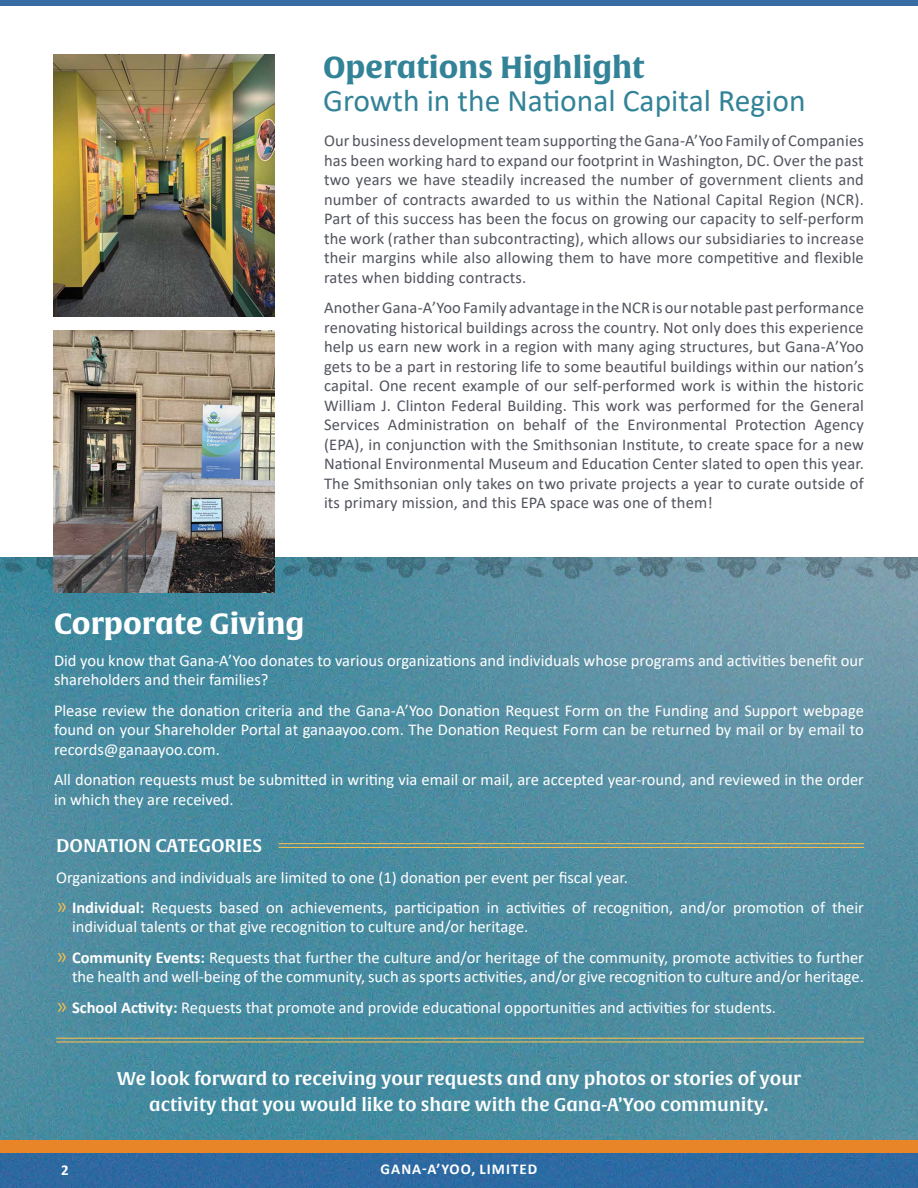
<style>
.page{position:relative;width:918px;height:1188px;background:#fff}
.page>*{position:absolute;margin:0;border:0;box-sizing:border-box;transform-origin:0 0}
.t1{font:31.5px "Calibri";color:#328398}
.t2{font:700 30px "Alverata Informal";color:#328398}
.t3{font:700 28.8px "Alverata Informal";color:#fff}
.t4{font:18px/25.5px "Alverata Informal Sb";color:#fff;text-align:center}
.t5{font:16.5px/19.5px "Calibri";letter-spacing:.01em;color:#52545e;text-align:justify}
.t6{font:16.5px/19.5px "Calibri";color:#fff}
.t7{font:700 15px "Calibri";letter-spacing:.07em;color:#fff}
.s1{font-weight:300;font-size:22.5px;color:#fec348}
.s2{font-weight:700}
</style>
<div class="page">
<img style="left:0;top:590px;width:918px;height:550px">
<div style="left:0;top:0;width:918px;height:6px;background:#376ba1"></div>
<img style="left:53px;top:54px;width:221px;height:262px">
<img style="left:53px;top:331px;width:221px;height:261px">
<img style="left:0;top:557px;width:592px;height:33px">
<img style="left:592px;top:557px;width:326px;height:33px">
<img style="left:0;top:1153px;width:918px;height:35px">
<div style="left:0;top:1140px;width:918px;height:13px;background:#e78528"></div>
<hr style="left:279px;top:843px;width:585px;height:1px;background:#fec348">
<hr style="left:279px;top:847px;width:585px;height:1px;background:#fec348">
<hr style="left:56px;top:1038px;width:808px;height:1px;background:#fec348">
<hr style="left:56px;top:1042px;width:808px;height:1px;background:#fec348">
<h2 class="t2" style="left:323px;top:48px;width:323px">Operations Highlight</h2>
<h1 class="t1" style="left:323px;top:78px;width:484px">Growth in the National Capital Region</h1>
<p class="t5" style="left:324px;top:131px;width:541px">Our business development team supporting the Gana-A’Yoo Family of Companies has been working hard to expand our footprint in Washington, DC. Over the past two years we have steadily increased the number of government clients and number of contracts awarded to us within the National Capital Region (NCR).<br>Part of this success has been the focus on growing our capacity to self-perform the work (rather than subcontracting), which allows our subsidiaries to increase their margins while also allowing them to have more competitive and flexible rates when bidding contracts.</p>
<p class="t5" style="left:324px;top:298px;width:541px">Another Gana-A’Yoo Family advantage in the NCR is our notable past performance renovating historical buildings across the country. Not only does this experience help us earn new work in a region with many aging structures, but Gana-A’Yoo gets to be a part in restoring life to some beautiful buildings within our nation’s capital. One recent example of our self-performed work is within the historic William J. Clinton Federal Building. This work was performed for the General Services Administration on behalf of the Environmental Protection Agency (EPA), in conjunction with the Smithsonian Institute, to create space for a new National Environmental Museum and Education Center slated to open this year.<br>The Smithsonian only takes on two private projects a year to curate outside of its primary mission, and this EPA space was one of them!</p>
<h3 class="t3" style="left:54px;top:606px;width:252px">Corporate Giving</h3>
<p class="t6" style="left:54px;top:650px;width:811px">Did you know that Gana-A’Yoo donates to various organizations and individuals whose programs and activities benefit our shareholders and their families?</p>
<p class="t6" style="left:54px;top:700px;width:812px;text-align:justify">Please review the donation criteria and the Gana-A’Yoo Donation Request Form on the Funding and Support webpage found on your Shareholder Portal at ganaayoo.com. The Donation Request Form can be returned by mail or by email to records@ganaayoo.com.</p>
<p class="t6" style="left:54px;top:769px;width:812px">All donation requests must be submitted in writing via email or mail, are accepted year-round, and reviewed in the order in which they are received.</p>
<p class="t4" style="left:56px;top:834px;width:207px">DONATION CATEGORIES</p>
<p class="t6" style="left:56px;top:862px;width:809px;line-height:30.3px">Organizations and individuals are limited to one (1) donation per event per fiscal year.<br><span class="s1">»</span> <span class="s2">Individual:</span> Requests based on achievements, participation in activities of recognition, and/or promotion of their</p>
<p class="t6" style="left:56px;top:911px;width:809px;line-height:30.3px;text-indent:16px">individual talents or that give recognition to culture and/or heritage.<br><span class="s1">»</span> <span class="s2">Community Events:</span> Requests that further the culture and/or heritage of the community, promote activities to further</p>
<p class="t6" style="left:56px;top:961px;width:809px;line-height:30.3px;text-indent:16px">the health and well-being of the community, such as sports activities, and/or give recognition to culture and/or heritage. <span class="s1">»</span> <span class="s2">School Activity:</span> Requests that promote and provide educational opportunities and activities for students.</p>
<p class="t4" style="left:117px;top:1067px;width:686px">We look forward to receiving your requests and any photos or stories of your activity that you would like to share with the Gana-A’Yoo community.</p>
<p class="t7" style="left:61px;top:1159px;width:9px">2</p>
<p class="t7" style="left:381px;top:1159px;width:158px">GANA-A’YOO, LIMITED</p>
</div>
